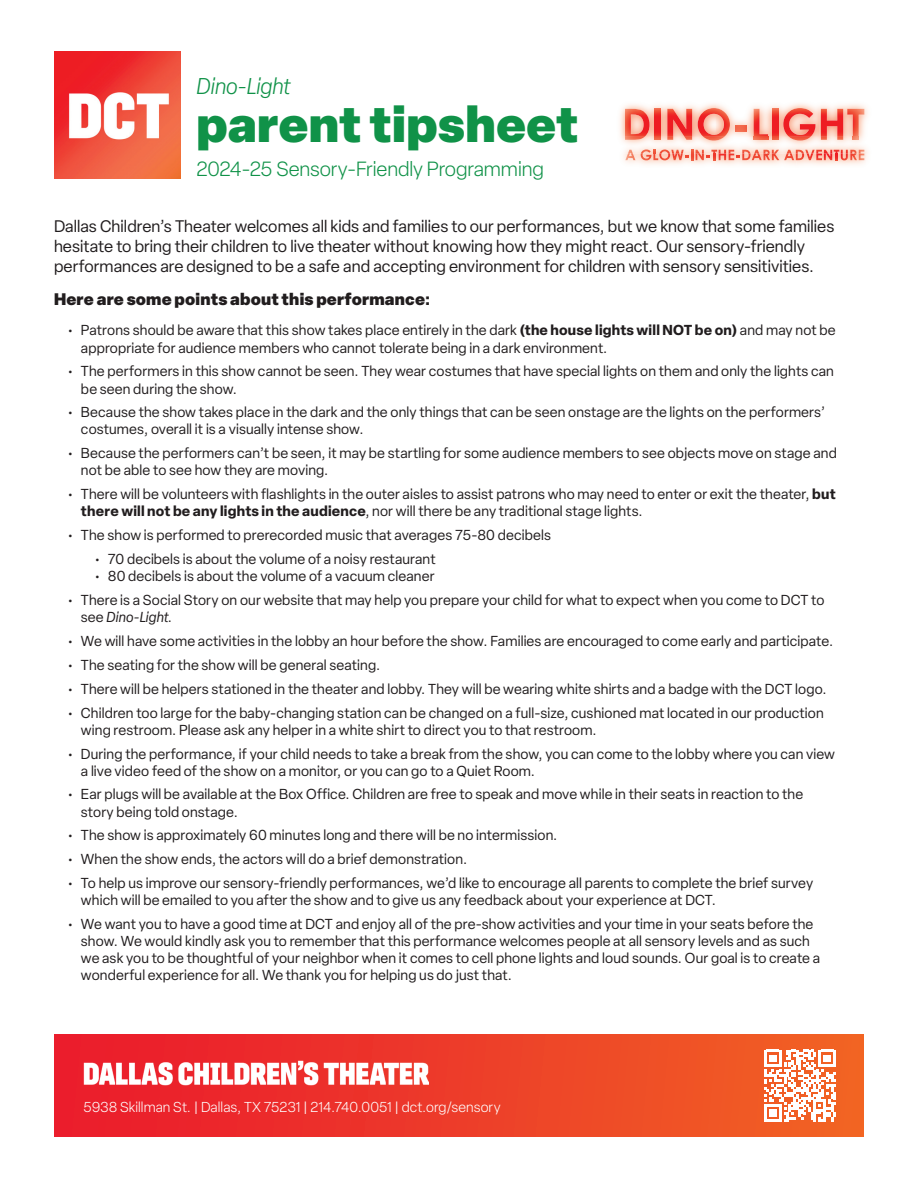
<style>
.page{position:relative;width:918px;height:1188px;background:#fff}
.page>*{position:absolute;margin:0;border:0;box-sizing:border-box;transform-origin:0 0}
.t1{font:900 49.5px "Elza";color:#109248}
.t2{font:italic 300 22.5px "Elza";color:#109248}
.t3{font:300 20.25px "Elza";letter-spacing:-.005em;color:#109248}
.t4{font:16.5px/19.8px "Elza";letter-spacing:.005em;color:#211d1e}
.t5{font:900 16.5px "Elza";letter-spacing:.01em;color:#211d1e}
.t6{font:14.25px/17.1px "Elza";letter-spacing:.01em;color:#211d1e}
.t7{font:300 14.1px "Elza";letter-spacing:.005em;color:#fff}
.s1{font-weight:700}
.s2{font-style:italic}
</style>
<div class="page">
<div style="left:54px;top:1035px;width:810px;height:102px;background:linear-gradient(to right,#ea172c,#f16527)"></div>
<img style="left:54px;top:52px;width:126px;height:126px">
<svg style="left:764px;top:1050px;width:72px;height:72px"></svg>
<img style="left:83px;top:1059px;width:346px;height:32px">
<img style="left:620px;top:103px;width:96px;height:34px">
<img style="left:716px;top:103px;width:152px;height:34px">
<img style="left:625px;top:109px;width:25px;height:28px">
<img style="left:655px;top:109px;width:6px;height:28px">
<img style="left:667px;top:109px;width:25px;height:28px">
<img style="left:698px;top:108px;width:32px;height:29px">
<svg style="left:736px;top:126px;width:10px;height:5px"></svg>
<img style="left:754px;top:109px;width:14px;height:28px">
<img style="left:772px;top:109px;width:6px;height:28px">
<img style="left:783px;top:108px;width:33px;height:29px">
<img style="left:821px;top:109px;width:22px;height:28px">
<img style="left:847px;top:109px;width:17px;height:28px">
<img style="left:621px;top:137px;width:247px;height:28px">
<img style="left:625px;top:137px;width:19px;height:3px">
<svg style="left:655px;top:137px;width:6px;height:3px"></svg>
<img style="left:703px;top:137px;width:21px;height:4px">
<svg style="left:772px;top:137px;width:6px;height:3px"></svg>
<img style="left:789px;top:137px;width:21px;height:4px">
<svg style="left:853px;top:137px;width:6px;height:3px"></svg>
<svg style="left:625px;top:150px;width:10px;height:10px"></svg>
<svg style="left:641px;top:149px;width:223px;height:11px;background:#f69e8e"></svg>
<h2 class="t2" style="left:196px;top:72px;width:96px">Dino-Light</h2>
<h1 class="t1" style="left:196px;top:88px;width:383px">parent tipsheet</h1>
<h3 class="t3" style="left:196px;top:156px;width:349px">2024-25 Sensory-Friendly Programming</h3>
<p class="t4" style="left:54px;top:216px;width:782px">Dallas Children’s Theater welcomes all kids and families to our performances, but we know that some families hesitate to bring their children to live theater without knowing how they might react. Our sensory-friendly performances are designed to be a safe and accepting environment for children with sensory sensitivities.</p>
<p class="t5" style="left:54px;top:287px;width:378px">Here are some points about this performance:</p>
<p class="t6" style="left:81px;top:322px;width:756px;text-indent:-13px">• Patrons should be aware that this show takes place entirely in the dark <span class="s1">(the house lights will NOT be on)</span> and may not be appropriate for audience members who cannot tolerate being in a dark environment.</p>
<p class="t6" style="left:81px;top:363px;width:755px;text-indent:-13px">• The performers in this show cannot be seen. They wear costumes that have special lights on them and only the lights can be seen during the show.</p>
<p class="t6" style="left:81px;top:404px;width:746px;text-indent:-13px">• Because the show takes place in the dark and the only things that can be seen onstage are the lights on the performers’ costumes, overall it is a visually intense show.</p>
<p class="t6" style="left:81px;top:445px;width:757px;text-indent:-13px">• Because the performers can’t be seen, it may be startling for some audience members to see objects move on stage and not be able to see how they are moving.</p>
<p class="t6" style="left:81px;top:486px;width:756px;text-indent:-13px">• There will be volunteers with flashlights in the outer aisles to assist patrons who may need to enter or exit the theater, <span class="s1">but there will not be any lights in the audience</span>, nor will there be any traditional stage lights.</p>
<p class="t6" style="left:67px;top:527px;width:485px">• The show is performed to prerecorded music that averages 75-80 decibels</p>
<p class="t6" style="left:94px;top:551px;width:343px">• 70 decibels is about the volume of a noisy restaurant</p>
<p class="t6" style="left:94px;top:568px;width:342px">• 80 decibels is about the volume of a vacuum cleaner</p>
<p class="t6" style="left:81px;top:591px;width:745px;text-indent:-13px">• There is a Social Story on our website that may help you prepare your child for what to expect when you come to DCT to see <span class="s2">Dino-Light</span>.</p>
<p class="t6" style="left:67px;top:632px;width:767px">• We will have some activities in the lobby an hour before the show. Families are encouraged to come early and participate.</p>
<p class="t6" style="left:67px;top:656px;width:314px">• The seating for the show will be general seating.</p>
<p class="t6" style="left:67px;top:680px;width:761px">• There will be helpers stationed in the theater and lobby. They will be wearing white shirts and a badge with the DCT logo.</p>
<p class="t6" style="left:81px;top:704px;width:744px;text-indent:-13px">• Children too large for the baby-changing station can be changed on a full-size, cushioned mat located in our production wing restroom. Please ask any helper in a white shirt to direct you to that restroom.</p>
<p class="t6" style="left:81px;top:745px;width:756px;text-indent:-13px">• During the performance, if your child needs to take a break from the show, you can come to the lobby where you can view a live video feed of the show on a monitor, or you can go to a Quiet Room.</p>
<p class="t6" style="left:81px;top:786px;width:724px;text-indent:-13px">• Ear plugs will be available at the Box Office. Children are free to speak and move while in their seats in reaction to the story being told onstage.</p>
<p class="t6" style="left:67px;top:827px;width:492px">• The show is approximately 60 minutes long and there will be no intermission.</p>
<p class="t6" style="left:67px;top:851px;width:401px">• When the show ends, the actors will do a brief demonstration.</p>
<p class="t6" style="left:81px;top:875px;width:734px;text-indent:-13px">• To help us improve our sensory-friendly performances, we’d like to encourage all parents to complete the brief survey which will be emailed to you after the show and to give us any feedback about your experience at DCT.</p>
<p class="t6" style="left:81px;top:916px;width:741px;text-indent:-13px">• We want you to have a good time at DCT and enjoy all of the pre-show activities and your time in your seats before the show. We would kindly ask you to remember that this performance welcomes people at all sensory levels and as such we ask you to be thoughtful of your neighbor when it comes to cell phone lights and loud sounds. Our goal is to create a wonderful experience for all. We thank you for helping us do just that.</p>
<p class="t7" style="left:83px;top:1098px;width:419px">5938 Skillman St. | Dallas, TX 75231 | 214.740.0051 | dct.org/sensory</p>
</div>
